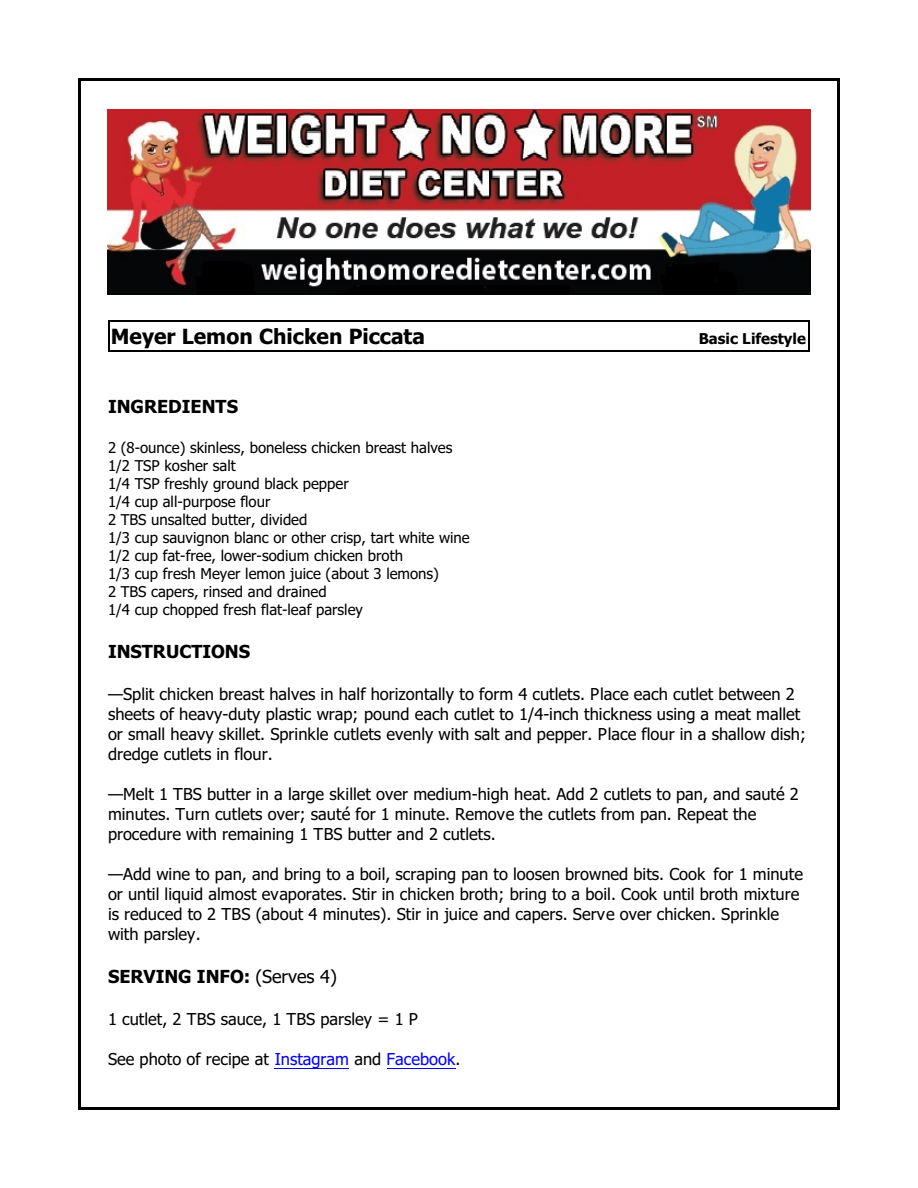
<style>
.page{position:relative;width:918px;height:1188px;background:#fff}
.page>*{position:absolute;margin:0;border:0;box-sizing:border-box;transform-origin:0 0}
.t1{font:700 21px "Tahoma";color:#000}
.t2{font:700 18px "Tahoma";color:#000}
.t3{font:16.5px/20px "Tahoma";color:#000}
.t4{font:15px/18px "Tahoma";color:#000}
.t5{font:700 15px "Tahoma";color:#000}
.s1{font-weight:400}
.s2{color:#00f}
</style>
<div class="page">
<hr style="left:78px;top:78px;width:3px;height:1032px;background:#000">
<hr style="left:837px;top:78px;width:3px;height:1032px;background:#000">
<hr style="left:78px;top:78px;width:762px;height:3px;background:#000">
<hr style="left:78px;top:1107px;width:762px;height:3px;background:#000">
<img style="left:108px;top:110px;width:702px;height:185px">
<hr style="left:108px;top:320px;width:1px;height:31px;background:#000">
<hr style="left:808px;top:320px;width:2px;height:31px;background:#000">
<hr style="left:108px;top:320px;width:701px;height:2px;background:#000">
<hr style="left:108px;top:350px;width:701px;height:1px;background:#000">
<hr style="left:275px;top:1068px;width:74px;height:1px;background:#00f">
<hr style="left:387px;top:1068px;width:69px;height:1px;background:#00f">
<p class="t1" style="left:111px;top:328px;width:316px">Meyer Lemon Chicken Piccata</p>
<p class="t5" style="left:699px;top:333px;width:109px">Basic Lifestyle</p>
<p class="t2" style="left:108px;top:399px;width:132px">INGREDIENTS</p>
<p class="t4" style="left:108px;top:440px;width:363px">2 (8-ounce) skinless, boneless chicken breast halves 1/2 TSP kosher salt<br>1/4 TSP freshly ground black pepper<br>1/4 cup all-purpose flour<br>2 TBS unsalted butter, divided<br>1/3 cup sauvignon blanc or other crisp, tart white wine 1/2 cup fat-free, lower-sodium chicken broth<br>1/3 cup fresh Meyer lemon juice (about 3 lemons)<br>2 TBS capers, rinsed and drained<br>1/4 cup chopped fresh flat-leaf parsley</p>
<p class="t2" style="left:108px;top:644px;width:144px">INSTRUCTIONS</p>
<p class="t3" style="left:108px;top:686px;width:699px">—Split chicken breast halves in half horizontally to form 4 cutlets. Place each cutlet between 2 sheets of heavy-duty plastic wrap; pound each cutlet to 1/4-inch thickness using a meat mallet or small heavy skillet. Sprinkle cutlets evenly with salt and pepper. Place flour in a shallow dish; dredge cutlets in flour.</p>
<p class="t3" style="left:108px;top:786px;width:692px">—Melt 1 TBS butter in a large skillet over medium-high heat. Add 2 cutlets to pan, and sauté 2 minutes. Turn cutlets over; sauté for 1 minute. Remove the cutlets from pan. Repeat the procedure with remaining 1 TBS butter and 2 cutlets.</p>
<p class="t3" style="left:108px;top:866px;width:697px">—Add wine to pan, and bring to a boil, scraping pan to loosen browned bits. Cook for 1 minute or until liquid almost evaporates. Stir in chicken broth; bring to a boil. Cook until broth mixture is reduced to 2 TBS (about 4 minutes). Stir in juice and capers. Serve over chicken. Sprinkle with parsley.</p>
<p class="t2" style="left:108px;top:970px;width:230px">SERVING INFO: <span class="s1">(Serves 4)</span></p>
<p class="t3" style="left:108px;top:1011px;width:311px">1 cutlet, 2 TBS sauce, 1 TBS parsley = 1 P</p>
<p class="t3" style="left:108px;top:1051px;width:354px">See photo of recipe at <span class="s2">Instagram</span> and <span class="s2">Facebook</span>.</p>
</div>
